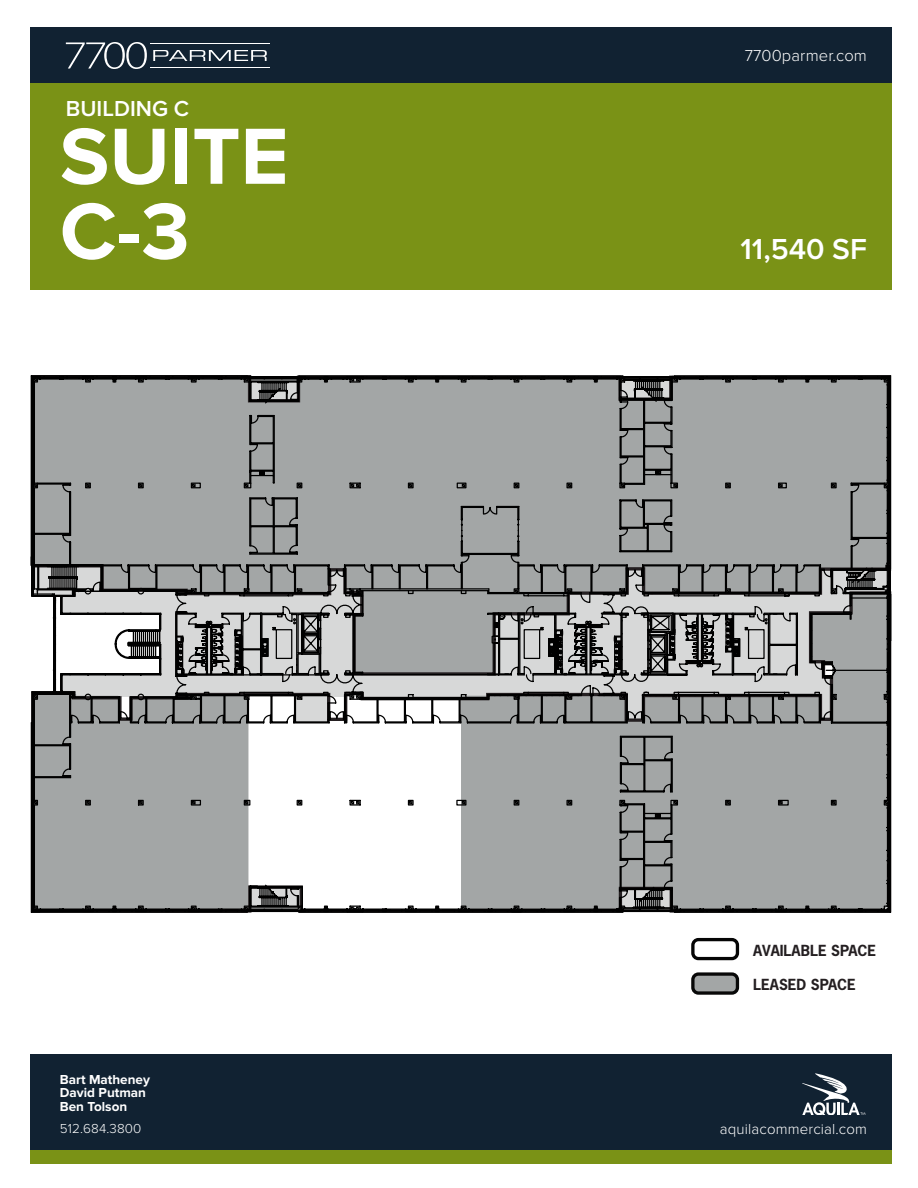
<style>
.page{position:relative;width:918px;height:1188px;background:#fff}
.page>*{position:absolute;margin:0;border:0;box-sizing:border-box;transform-origin:0 0}
.t1{font:700 82.5px "Proxima Nova";color:#fff}
.t2{font:600 30px "Proxima Nova";color:#fff}
.t3{font:600 22.5px "Proxima Nova";color:#fff}
.t4{font:300 16.5px "Proxima Nova";letter-spacing:.01em;color:#fff}
.t5{font:300 15px "Proxima Nova";letter-spacing:.01em;color:#fff}
.t6{font:700 14.4px "News Gothic Std";color:#241f21}
.t7{font:700 13.5px "Proxima Nova";color:#fff}
.t8{font:300 13.5px "Proxima Nova";letter-spacing:.01em;color:#fff}
</style>
<div class="page">
<div style="left:30px;top:1150px;width:861px;height:13px;background:#7a9216"></div>
<div style="left:30px;top:27px;width:861px;height:56px;background:#112232"></div>
<svg style="left:66px;top:42px;width:81px;height:27px"></svg>
<svg style="left:153px;top:50px;width:114px;height:11px"></svg>
<hr style="left:150px;top:43px;width:120px;height:1px;background:#fff">
<hr style="left:150px;top:67px;width:120px;height:1px;background:#fff">
<div style="left:30px;top:1055px;width:861px;height:95px;background:#112232"></div>
<div style="left:31px;top:83px;width:861px;height:207px;background:#7a9216"></div>
<svg style="left:802px;top:1073px;width:63px;height:42px"></svg>
<div style="left:692px;top:974px;width:45px;height:19px;background:#a3a6a6;border-radius:6px"></div>
<div style="left:691px;top:938px;width:48px;height:22px;border:3px solid #050505;border-radius:6px"></div>
<div style="left:691px;top:972px;width:48px;height:23px;border:3px solid #080808;border-radius:6px"></div>
<svg style="left:31px;top:875px;width:434px;height:38px"></svg>
<svg style="left:559px;top:912px;width:228px;height:1px"></svg>
<svg style="left:32px;top:377px;width:858px;height:535px;background:#a0a2a2"></svg>
<p class="t3" style="left:66px;top:95px;width:125px">BUILDING C</p>
<p class="t1" style="left:60px;top:109px;width:230px">SUITE</p>
<p class="t1" style="left:60px;top:184px;width:131px">C-3</p>
<p class="t7" style="left:60px;top:1072px;width:92px">Bart Matheney</p>
<p class="t7" style="left:60px;top:1085px;width:88px">David Putman</p>
<p class="t7" style="left:60px;top:1099px;width:69px">Ben Tolson</p>
<p class="t8" style="left:60px;top:1121px;width:83px">512.684.3800</p>
<p class="t4" style="left:745px;top:47px;width:124px">7700parmer.com</p>
<p class="t2" style="left:741px;top:232px;width:128px">11,540 SF</p>
<p class="t6" style="left:753px;top:941px;width:124px">AVAILABLE SPACE</p>
<p class="t6" style="left:753px;top:975px;width:104px">LEASED SPACE</p>
<p class="t5" style="left:720px;top:1121px;width:149px">aquilacommercial.com</p>
</div>
